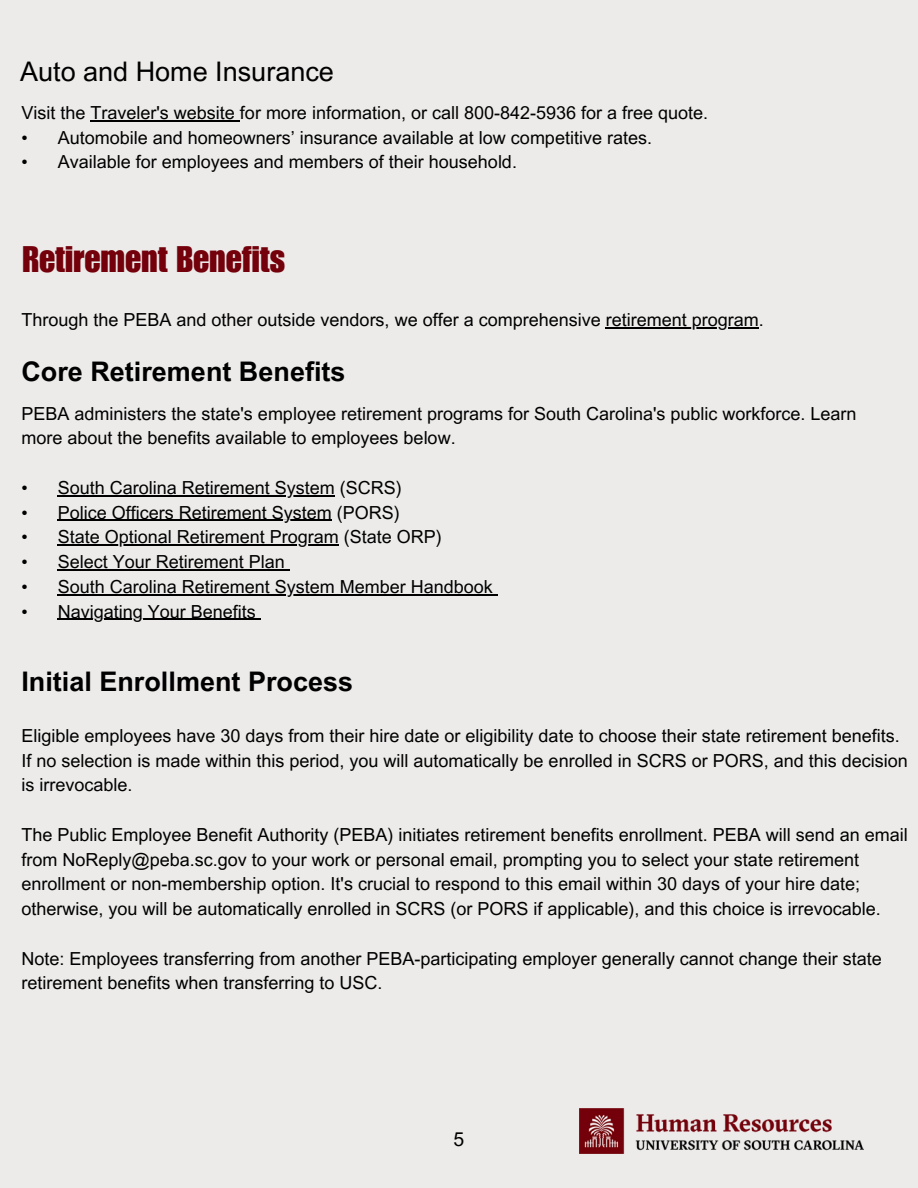
<style>
.page{position:relative;width:918px;height:1188px;background:#ecebea}
.page>*{position:absolute;margin:0;border:0;box-sizing:border-box;transform-origin:0 0}
.t1{font:36px "Impact LT Std";color:#73000a}
.t2{font:700 27px "Arial MT Pro";color:#000}
.t3{font:27px "Arial MT Pro";color:#000}
.t4{font:19.35px "Arial MT Pro";color:#000}
.t5{font:18px/24.8px "Arial MT Pro";color:#000}
</style>
<div class="page">
<img style="left:580px;top:1108px;width:283px;height:45px">
<hr style="left:91px;top:120px;width:144px;height:1px;background:#000">
<hr style="left:606px;top:328px;width:153px;height:1px;background:#000">
<hr style="left:58px;top:495px;width:277px;height:1px;background:#000">
<hr style="left:58px;top:520px;width:274px;height:1px;background:#000">
<hr style="left:58px;top:545px;width:281px;height:1px;background:#000">
<hr style="left:58px;top:569px;width:227px;height:1px;background:#000">
<hr style="left:58px;top:594px;width:435px;height:1px;background:#000">
<hr style="left:58px;top:619px;width:198px;height:1px;background:#000">
<p class="t3" style="left:20px;top:61px;width:315px">Auto and Home Insurance</p>
<p class="t5" style="left:21px;top:102px;width:688px">Visit the Traveler's website for more information, or call 800-842-5936 for a free quote.</p>
<p class="t5" style="left:21px;top:127px;width:632px">• Automobile and homeowners’ insurance available at low competitive rates.</p>
<p class="t5" style="left:21px;top:152px;width:497px">• Available for employees and members of their household.</p>
<p class="t1" style="left:22px;top:247px;width:264px">Retirement Benefits</p>
<h2 class="t5" style="left:21px;top:310px;width:744px">Through the PEBA and other outside vendors, we offer a comprehensive retirement program.</h2>
<p class="t2" style="left:21px;top:362px;width:326px">Core Retirement Benefits</p>
<p class="t5" style="left:21px;top:403px;width:837px">PEBA administers the state's employee retirement programs for South Carolina's public workforce. Learn more about the benefits available to employees below.</p>
<p class="t5" style="left:21px;top:477px;width:8px">•</p>
<p class="t5" style="left:58px;top:477px;width:346px">South Carolina Retirement System (SCRS)</p>
<p class="t5" style="left:21px;top:502px;width:8px">•</p>
<p class="t5" style="left:58px;top:502px;width:344px">Police Officers Retirement System (PORS)</p>
<p class="t5" style="left:21px;top:527px;width:8px">•</p>
<p class="t5" style="left:58px;top:527px;width:386px">State Optional Retirement Program (State ORP)</p>
<p class="t5" style="left:21px;top:552px;width:8px">•</p>
<h2 class="t5" style="left:58px;top:552px;width:229px">Select Your Retirement Plan</h2>
<h2 class="t5" style="left:21px;top:576px;width:8px">•</h2>
<p class="t5" style="left:58px;top:576px;width:437px">South Carolina Retirement System Member Handbook</p>
<p class="t5" style="left:21px;top:601px;width:8px">•</p>
<p class="t5" style="left:58px;top:601px;width:200px">Navigating Your Benefits</p>
<p class="t2" style="left:21px;top:672px;width:333px">Initial Enrollment Process</p>
<p class="t5" style="left:21px;top:725px;width:888px">Eligible employees have 30 days from their hire date or eligibility date to choose their state retirement benefits.<br>If no selection is made within this period, you will automatically be enrolled in SCRS or PORS, and this decision is irrevocable.</p>
<p class="t5" style="left:21px;top:824px;width:888px">The Public Employee Benefit Authority (PEBA) initiates retirement benefits enrollment. PEBA will send an email from NoReply@peba.sc.gov to your work or personal email, prompting you to select your state retirement enrollment or non-membership option. It's crucial to respond to this email within 30 days of your hire date; otherwise, you will be automatically enrolled in SCRS (or PORS if applicable), and this choice is irrevocable.</p>
<p class="t5" style="left:21px;top:948px;width:862px">Note: Employees transferring from another PEBA-participating employer generally cannot change their state retirement benefits when transferring to USC.</p>
<h3 class="t4" style="left:454px;top:1132px;width:12px">5</h3>
</div>
